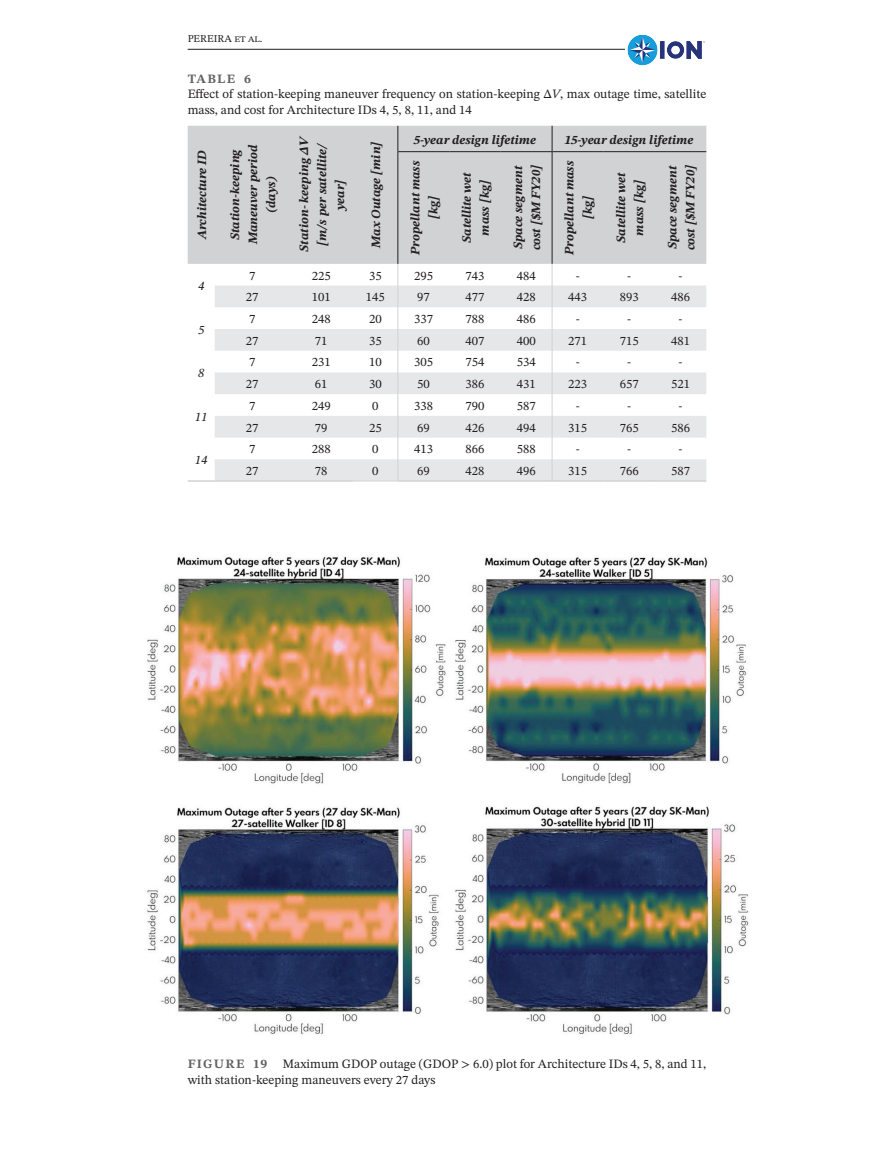
<style>
.page{position:relative;width:894px;height:1174px;background:#fff}
.page>*{position:absolute;margin:0;border:0;box-sizing:border-box;transform-origin:0 0}
.Table_Head{font:italic 700 12.75px/18px "STIX Two Text";color:#231f20;text-align:center}
.Table_text{font:12.75px "STIX Two Text";color:#231f20}
.Table_Caption{font:12.75px/15.3px "STIX Two Text";color:#231f20}
.Figure_Caption{font:12.75px/15.3px "STIX Two Text";color:#231f20}
.Table_text-2{font:italic 12.75px "STIX Two Text";color:#231f20}
.Table_Number{font:700 12.75px "STIX Two Text";letter-spacing:.1em;color:#636366}
.t1{font:10.5px "STIX Two Text";color:#231f20}
.s1{font-style:italic}
.s2{font-weight:700;color:#636366}
</style>
<div class="page">
<hr style="left:188px;top:49px;width:517px;height:1px;background:#231f20">
<div style="left:625px;top:35px;width:81px;height:30px;background:#fff"></div>
<img style="left:627px;top:35px;width:78px;height:30px">
<div style="left:188px;top:126px;width:518px;height:138px;background:#d1d2d4"></div>
<svg style="left:215px;top:286px;width:491px;height:195px;fill:#e6e7e9"></svg>
<svg style="left:551px;top:126px;width:1px;height:25px"></svg>
<hr style="left:551px;top:152px;width:1px;height:112px;background:#231f20">
<hr style="left:188px;top:480px;width:26px;height:2px;background:#d1d2d4">
<hr style="left:214px;top:480px;width:76px;height:2px;background:#d1d2d4">
<hr style="left:290px;top:480px;width:62px;height:2px;background:#d1d2d4">
<hr style="left:398px;top:480px;width:51px;height:2px;background:#d1d2d4">
<hr style="left:449px;top:480px;width:51px;height:2px;background:#d1d2d4">
<hr style="left:500px;top:480px;width:52px;height:2px;background:#d1d2d4">
<hr style="left:552px;top:480px;width:51px;height:2px;background:#d1d2d4">
<hr style="left:603px;top:480px;width:51px;height:2px;background:#d1d2d4">
<hr style="left:654px;top:480px;width:52px;height:2px;background:#d1d2d4">
<hr style="left:352px;top:481px;width:46px;height:1px;background:#d1d2d4">
<svg style="left:397px;top:264px;width:1px;height:217px"></svg>
<svg style="left:397px;top:126px;width:1px;height:25px"></svg>
<hr style="left:397px;top:152px;width:1px;height:112px;background:#231f20">
<svg style="left:551px;top:264px;width:1px;height:216px"></svg>
<hr style="left:397px;top:151px;width:52px;height:1px;background:#231f20">
<hr style="left:449px;top:151px;width:51px;height:1px;background:#231f20">
<hr style="left:500px;top:151px;width:52px;height:1px;background:#231f20">
<hr style="left:552px;top:151px;width:51px;height:1px;background:#231f20">
<hr style="left:603px;top:151px;width:51px;height:1px;background:#231f20">
<hr style="left:654px;top:151px;width:52px;height:1px;background:#231f20">
<img style="left:147px;top:556px;width:602px;height:479px">
<p class="t1" style="left:188px;top:31px;width:76px">PEREIRA et al.</p>
<p class="Table_Number" style="left:188px;top:70px;width:65px">TABLE 6</p>
<p class="Table_Caption" style="left:188px;top:87px;width:520px">Effect of station-keeping maneuver frequency on station-keeping ∆<span class="s1">V</span>, max outage time, satellite mass, and cost for Architecture IDs 4, 5, 8, 11, and 14</p>
<p class="Table_Head" style="left:192px;top:239px;width:91px;rotate:-90deg">Architecture ID</p>
<p class="Table_Head" style="left:225px;top:244px;width:101px;rotate:-90deg">Station-keeping<br>Maneuver period (days)</p>
<p class="Table_Head" style="left:294px;top:252px;width:117px;rotate:-90deg">Station- keeping ΔV [m/s per satellite/ year]</p>
<p class="Table_Head" style="left:366px;top:248px;width:109px;rotate:-90deg">Max Outage [min]</p>
<p class="Table_Head" style="left:413px;top:130px;width:124px">5-year design lifetime</p>
<p class="Table_Head" style="left:564px;top:130px;width:130px">15-year design lifetime</p>
<p class="Table_Head" style="left:406px;top:255px;width:96px;rotate:-90deg">Propellant mass [kg]</p>
<p class="Table_Head" style="left:457px;top:243px;width:72px;rotate:-90deg">Satellite wet mass [kg]</p>
<p class="Table_Head" style="left:508px;top:250px;width:88px;text-align:left;rotate:-90deg">Space segment cost [$M FY20]</p>
<p class="Table_Head" style="left:560px;top:255px;width:96px;rotate:-90deg">Propellant mass [kg]</p>
<p class="Table_Head" style="left:611px;top:243px;width:72px;rotate:-90deg">Satellite wet mass [kg]</p>
<p class="Table_Head" style="left:662px;top:250px;width:88px;text-align:left;rotate:-90deg">Space segment cost [$M FY20]</p>
<p class="Table_text-2" style="left:198px;top:277px;width:8px">4</p>
<p class="Table_text-2" style="left:198px;top:321px;width:8px">5</p>
<p class="Table_text-2" style="left:198px;top:364px;width:8px">8</p>
<p class="Table_text-2" style="left:195px;top:407px;width:14px">11</p>
<p class="Table_text-2" style="left:195px;top:451px;width:14px">14</p>
<p class="Table_text" style="left:249px;top:266px;width:8px">7</p>
<p class="Table_text" style="left:312px;top:266px;width:20px">225</p>
<p class="Table_text" style="left:369px;top:266px;width:14px">35</p>
<p class="Table_text" style="left:414px;top:266px;width:20px">295</p>
<p class="Table_text" style="left:465px;top:266px;width:20px">743</p>
<p class="Table_text" style="left:516px;top:266px;width:20px">484</p>
<p class="Table_text" style="left:575px;top:266px;width:6px">-</p>
<p class="Table_text" style="left:627px;top:266px;width:6px">-</p>
<p class="Table_text" style="left:678px;top:266px;width:6px">-</p>
<p class="Table_text" style="left:246px;top:288px;width:14px">27</p>
<p class="Table_text" style="left:312px;top:288px;width:20px">101</p>
<p class="Table_text" style="left:366px;top:288px;width:20px">145</p>
<p class="Table_text" style="left:417px;top:288px;width:14px">97</p>
<p class="Table_text" style="left:465px;top:288px;width:20px">477</p>
<p class="Table_text" style="left:516px;top:288px;width:20px">428</p>
<p class="Table_text" style="left:568px;top:288px;width:20px">443</p>
<p class="Table_text" style="left:619px;top:288px;width:20px">893</p>
<p class="Table_text" style="left:671px;top:288px;width:20px">486</p>
<p class="Table_text" style="left:249px;top:310px;width:8px">7</p>
<p class="Table_text" style="left:312px;top:310px;width:20px">248</p>
<p class="Table_text" style="left:369px;top:310px;width:14px">20</p>
<p class="Table_text" style="left:414px;top:310px;width:20px">337</p>
<p class="Table_text" style="left:465px;top:310px;width:20px">788</p>
<p class="Table_text" style="left:516px;top:310px;width:20px">486</p>
<p class="Table_text" style="left:575px;top:310px;width:6px">-</p>
<p class="Table_text" style="left:627px;top:310px;width:6px">-</p>
<p class="Table_text" style="left:678px;top:310px;width:6px">-</p>
<p class="Table_text" style="left:246px;top:331px;width:14px">27</p>
<p class="Table_text" style="left:315px;top:331px;width:14px">71</p>
<p class="Table_text" style="left:369px;top:331px;width:14px">35</p>
<p class="Table_text" style="left:417px;top:331px;width:14px">60</p>
<p class="Table_text" style="left:465px;top:331px;width:20px">407</p>
<p class="Table_text" style="left:516px;top:331px;width:20px">400</p>
<p class="Table_text" style="left:568px;top:331px;width:20px">271</p>
<p class="Table_text" style="left:619px;top:331px;width:20px">715</p>
<p class="Table_text" style="left:671px;top:331px;width:20px">481</p>
<p class="Table_text" style="left:249px;top:353px;width:8px">7</p>
<p class="Table_text" style="left:312px;top:353px;width:20px">231</p>
<p class="Table_text" style="left:369px;top:353px;width:14px">10</p>
<p class="Table_text" style="left:414px;top:353px;width:20px">305</p>
<p class="Table_text" style="left:465px;top:353px;width:20px">754</p>
<p class="Table_text" style="left:516px;top:353px;width:20px">534</p>
<p class="Table_text" style="left:575px;top:353px;width:6px">-</p>
<p class="Table_text" style="left:627px;top:353px;width:6px">-</p>
<p class="Table_text" style="left:678px;top:353px;width:6px">-</p>
<p class="Table_text" style="left:246px;top:375px;width:14px">27</p>
<p class="Table_text" style="left:315px;top:375px;width:14px">61</p>
<p class="Table_text" style="left:369px;top:375px;width:14px">30</p>
<p class="Table_text" style="left:417px;top:375px;width:14px">50</p>
<p class="Table_text" style="left:465px;top:375px;width:20px">386</p>
<p class="Table_text" style="left:516px;top:375px;width:20px">431</p>
<p class="Table_text" style="left:568px;top:375px;width:20px">223</p>
<p class="Table_text" style="left:619px;top:375px;width:20px">657</p>
<p class="Table_text" style="left:671px;top:375px;width:20px">521</p>
<p class="Table_text" style="left:249px;top:397px;width:8px">7</p>
<p class="Table_text" style="left:312px;top:397px;width:20px">249</p>
<p class="Table_text" style="left:372px;top:397px;width:8px">0</p>
<p class="Table_text" style="left:414px;top:397px;width:20px">338</p>
<p class="Table_text" style="left:465px;top:397px;width:20px">790</p>
<p class="Table_text" style="left:516px;top:397px;width:20px">587</p>
<p class="Table_text" style="left:575px;top:397px;width:6px">-</p>
<p class="Table_text" style="left:627px;top:397px;width:6px">-</p>
<p class="Table_text" style="left:678px;top:397px;width:6px">-</p>
<p class="Table_text" style="left:246px;top:418px;width:14px">27</p>
<p class="Table_text" style="left:315px;top:418px;width:14px">79</p>
<p class="Table_text" style="left:369px;top:418px;width:14px">25</p>
<p class="Table_text" style="left:417px;top:418px;width:14px">69</p>
<p class="Table_text" style="left:465px;top:418px;width:20px">426</p>
<p class="Table_text" style="left:516px;top:418px;width:20px">494</p>
<p class="Table_text" style="left:568px;top:418px;width:20px">315</p>
<p class="Table_text" style="left:619px;top:418px;width:20px">765</p>
<p class="Table_text" style="left:671px;top:418px;width:20px">586</p>
<p class="Table_text" style="left:249px;top:440px;width:8px">7</p>
<p class="Table_text" style="left:312px;top:440px;width:20px">288</p>
<p class="Table_text" style="left:372px;top:440px;width:8px">0</p>
<p class="Table_text" style="left:414px;top:440px;width:20px">413</p>
<p class="Table_text" style="left:465px;top:440px;width:20px">866</p>
<p class="Table_text" style="left:516px;top:440px;width:20px">588</p>
<p class="Table_text" style="left:575px;top:440px;width:6px">-</p>
<p class="Table_text" style="left:627px;top:440px;width:6px">-</p>
<p class="Table_text" style="left:678px;top:440px;width:6px">-</p>
<p class="Table_text" style="left:246px;top:462px;width:14px">27</p>
<p class="Table_text" style="left:315px;top:462px;width:14px">78</p>
<p class="Table_text" style="left:372px;top:462px;width:8px">0</p>
<p class="Table_text" style="left:417px;top:462px;width:14px">69</p>
<p class="Table_text" style="left:465px;top:462px;width:20px">428</p>
<p class="Table_text" style="left:516px;top:462px;width:20px">496</p>
<p class="Table_text" style="left:568px;top:462px;width:20px">315</p>
<p class="Table_text" style="left:619px;top:462px;width:20px">766</p>
<p class="Table_text" style="left:671px;top:462px;width:20px">587</p>
<p class="Figure_Caption" style="left:188px;top:1056px;width:520px"><span class="s2">FIGURE 19</span> Maximum GDOP outage (GDOP &gt; 6.0) plot for Architecture IDs 4, 5, 8, and 11, with station-keeping maneuvers every 27 days</p>
</div>
